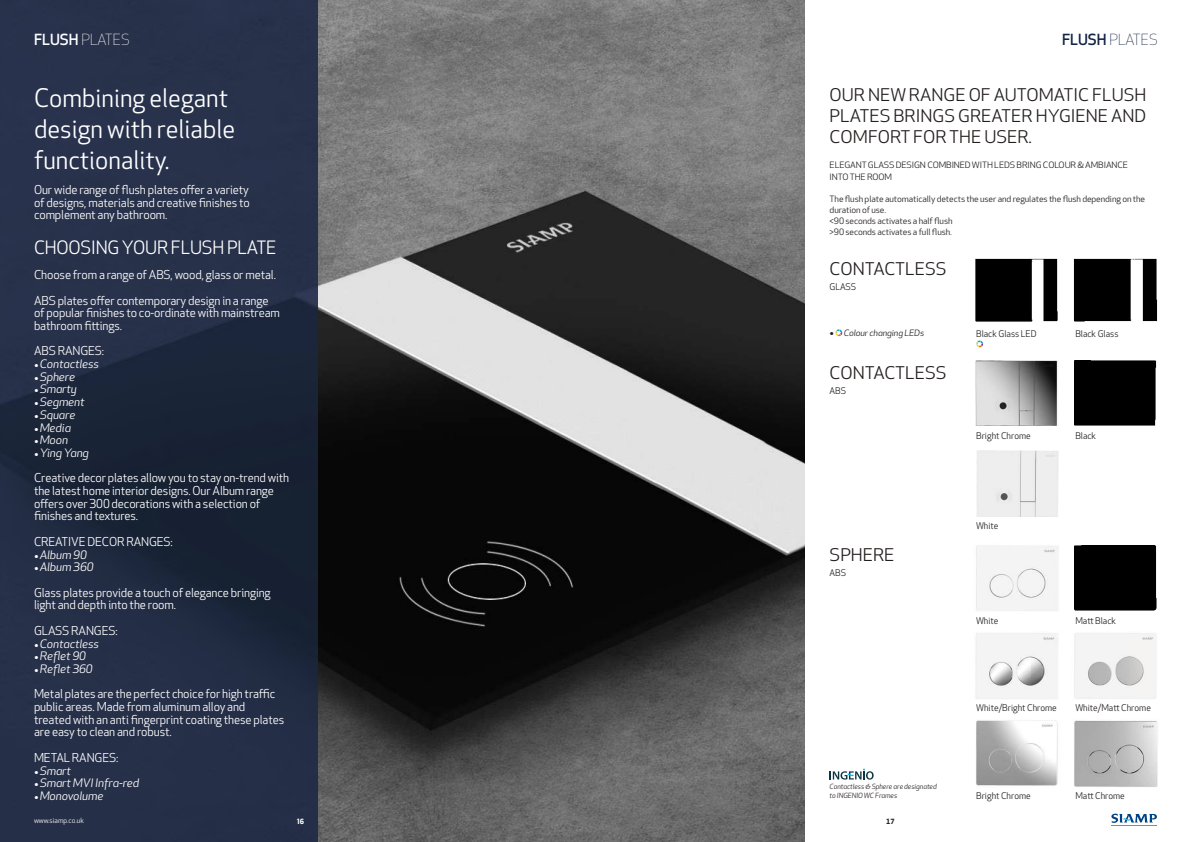
<style>
.page{position:relative;width:1191px;height:842px;background:#fff}
.page>*{position:absolute;margin:0;border:0;box-sizing:border-box;transform-origin:0 0}
.t1{font:25px/31px "Apex New";color:#fff}
.t2{font:18px "Apex New";letter-spacing:-.01em;color:#fff}
.t3{font:17.1px/21px "Apex New";color:#241f1f;text-align:justify;scale:1.05 1}
.t4{font:300 15px "Apex New";color:#132345}
.t5{font:300 15px "Apex New";color:#fff}
.t6{font:12px/12.7px "Apex New";letter-spacing:-.01em;color:#fff}
.t7{font:italic 11.4px "Apex New";letter-spacing:-.01em;color:#fff;scale:1.05 1}
.t8{font:9px "Apex New";color:#241f1f}
.t9{font:8.6px/11px "Apex New";letter-spacing:-.01em;color:#241f1f;scale:1.05 1}
.t10{font:italic 8.6px "Apex New";letter-spacing:-.01em;color:#241f1f;scale:1.05 1}
.t11{font:italic 7px/9px "Apex New";letter-spacing:-.01em;color:#241f1f}
.t12{font:7px "Apex New";color:#fff}
.s1{font-weight:500}
.s2{font-family:"Minion Pro";font-style:normal}
.s3{font-family:"Minion Pro";font-style:normal;font-size:11.4px}
</style>
<div class="page">
<img style="left:0;top:0;width:804px;height:842px">
<img style="left:975px;top:360px;width:83px;height:66px">
<div style="left:977px;top:451px;width:81px;height:65px;background:#eee"></div>
<svg style="left:835px;top:329px;width:7px;height:7px"></svg>
<svg style="left:976px;top:340px;width:7px;height:7px"></svg>
<div style="left:1074px;top:360px;width:82px;height:66px;background:#000"></div>
<img style="left:975px;top:258px;width:83px;height:64px">
<img style="left:1074px;top:258px;width:83px;height:64px">
<img style="left:976px;top:720px;width:82px;height:66px">
<div style="left:976px;top:545px;width:83px;height:66px;background:#f4f4f4"></div>
<img style="left:975px;top:633px;width:83px;height:66px">
<img style="left:1074px;top:633px;width:82px;height:66px">
<img style="left:1074px;top:720px;width:84px;height:67px">
<div style="left:1074px;top:545px;width:82px;height:66px;background:#000"></div>
<svg style="left:829px;top:768px;width:44px;height:12px"></svg>
<svg style="left:1111px;top:813px;width:46px;height:10px"></svg>
<hr style="left:1111px;top:826px;width:46px;height:1px;background:#00b9f2">
<svg style="left:297px;top:818px;width:7px;height:6px"></svg>
<p class="t5" style="left:34px;top:31px;width:97px"><span class="s1">FLUSH</span> PLATES</p>
<h1 class="t1" style="left:34px;top:82px;width:203px">Combining elegant design with reliable functionality.</h1>
<p class="t6" style="left:34px;top:183px;width:217px;text-align:justify">Our wide range of flush plates offer a variety of designs, materials and creative finishes to complement any bathroom.</p>
<h2 class="t2" style="left:34px;top:236px;width:244px">CHOOSING YOUR FLUSH PLATE</h2>
<p class="t6" style="left:34px;top:262px;width:243px;line-height:25.4px">Choose from a range of ABS, wood, glass or metal.<br>ABS plates offer contemporary design in a range</p>
<p class="t6" style="left:34px;top:307px;width:247px">of popular finishes to co-ordinate with mainstream bathroom fittings.</p>
<p class="t6" style="left:34px;top:345px;width:72px">ABS RANGES:</p>
<p class="t7" style="left:34px;top:357px;width:64px"><span class="s2">•</span> Contactless</p>
<p class="t7" style="left:34px;top:369px;width:41px"><span class="s2">•</span> Sphere</p>
<p class="t7" style="left:34px;top:382px;width:42px"><span class="s2">•</span> Smarty</p>
<p class="t7" style="left:34px;top:395px;width:50px"><span class="s2">•</span> Segment</p>
<p class="t7" style="left:34px;top:407px;width:41px"><span class="s2">•</span> Square</p>
<p class="t7" style="left:34px;top:420px;width:37px"><span class="s2">•</span> Media</p>
<p class="t7" style="left:34px;top:433px;width:34px"><span class="s2">•</span> Moon</p>
<p class="t7" style="left:34px;top:446px;width:54px"><span class="s2">•</span> Ying Yang</p>
<p class="t6" style="left:34px;top:472px;width:257px">Creative decor plates allow you to stay on-trend with the latest home interior designs. Our Album range offers over 300 decorations with a selection of finishes and textures.</p>
<p class="t6" style="left:34px;top:535px;width:140px">CREATIVE DECOR RANGES:</p>
<p class="t7" style="left:34px;top:547px;width:52px"><span class="s2">•</span> Album 90</p>
<p class="t7" style="left:34px;top:560px;width:58px"><span class="s2">•</span> Album 360</p>
<p class="t6" style="left:34px;top:586px;width:238px">Glass plates provide a touch of elegance bringing light and depth into the room.</p>
<p class="t6" style="left:34px;top:624px;width:85px">GLASS RANGES:</p>
<p class="t7" style="left:34px;top:636px;width:64px"><span class="s2">•</span> Contactless</p>
<p class="t7" style="left:34px;top:649px;width:51px"><span class="s2">•</span> Reflet 90</p>
<p class="t7" style="left:34px;top:661px;width:57px"><span class="s2">•</span> Reflet 360</p>
<p class="t6" style="left:34px;top:688px;width:252px">Metal plates are the perfect choice for high traffic public areas. Made from aluminum alloy and treated with an anti fingerprint coating these plates are easy to clean and robust.</p>
<p class="t6" style="left:34px;top:751px;width:86px">METAL RANGES:</p>
<p class="t7" style="left:34px;top:763px;width:37px"><span class="s2">•</span> Smart</p>
<p class="t7" style="left:34px;top:776px;width:102px"><span class="s2">•</span> Smart MVI Infra-red</p>
<p class="t7" style="left:34px;top:788px;width:68px"><span class="s2">•</span> Monovolume</p>
<p class="t12" style="left:34px;top:816px;width:51px">www.siamp.co.uk</p>
<p class="t4" style="left:1062px;top:31px;width:97px"><span class="s1">FLUSH</span> PLATES</p>
<h3 class="t3" style="left:829px;top:85px;width:303px">OUR NEW RANGE OF AUTOMATIC FLUSH PLATES BRINGS GREATER HYGIENE AND COMFORT FOR THE USER.</h3>
<p class="t9" style="left:829px;top:159px;width:286px;line-height:12px">ELEGANT GLASS DESIGN COMBINED WITH LEDS BRING COLOUR &amp; AMBIANCE<br>INTO THE ROOM</p>
<p class="t9" style="left:829px;top:194px;width:302px">The flush plate automatically detects the user and regulates the flush depending on the duration of use.<br>&lt;90 seconds activates a half flush<br>&gt;90 seconds activates a full flush.</p>
<h3 class="t3" style="left:829px;top:259px;width:113px">CONTACTLESS</h3>
<p class="t8" style="left:829px;top:281px;width:28px">GLASS</p>
<p class="t10" style="left:829px;top:328px;width:92px"><span class="s3">•</span> Colour changing LEDs</p>
<h3 class="t3" style="left:829px;top:362px;width:113px">CONTACTLESS</h3>
<p class="t8" style="left:829px;top:385px;width:18px">ABS</p>
<p class="t8" style="left:976px;top:328px;width:62px">Black Glass LED</p>
<p class="t8" style="left:1075px;top:328px;width:45px">Black Glass</p>
<p class="t8" style="left:976px;top:430px;width:56px">Bright Chrome</p>
<p class="t8" style="left:1075px;top:430px;width:22px">Black</p>
<h3 class="t3" style="left:829px;top:544px;width:63px">SPHERE</h3>
<p class="t8" style="left:829px;top:567px;width:18px">ABS</p>
<p class="t11" style="left:829px;top:782px;width:109px">Contactless &amp; Sphere are designated to INGENIO WC Frames</p>
<p class="t8" style="left:976px;top:520px;width:24px">White</p>
<p class="t8" style="left:976px;top:615px;width:24px">White</p>
<p class="t8" style="left:1075px;top:615px;width:42px">Matt Black</p>
<p class="t8" style="left:976px;top:702px;width:82px">White/Bright Chrome</p>
<p class="t8" style="left:1075px;top:702px;width:77px">White/Matt Chrome</p>
<p class="t8" style="left:976px;top:790px;width:56px">Bright Chrome</p>
<p class="t8" style="left:1075px;top:790px;width:51px">Matt Chrome</p>
</div>
